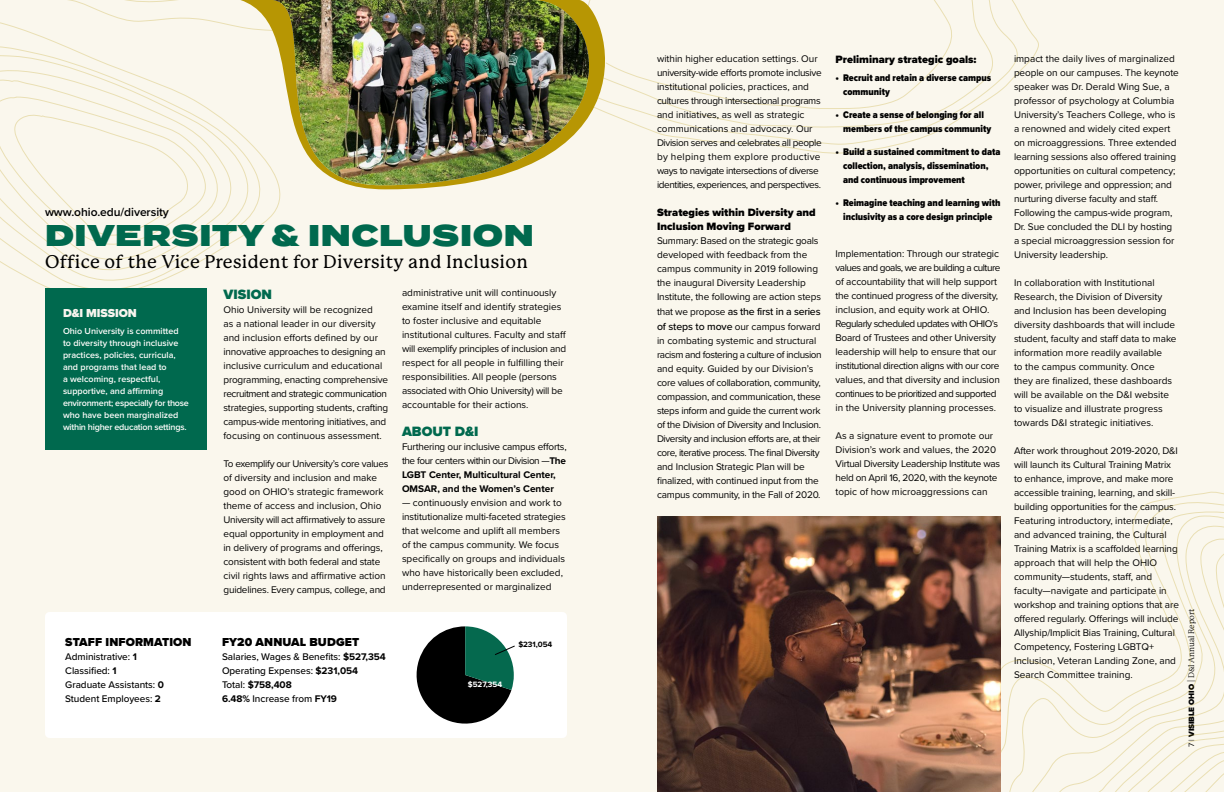
<style>
.page{position:relative;width:1224px;height:792px;background:#fff}
.page>*{position:absolute;margin:0;border:0;box-sizing:border-box;transform-origin:0 0}
.t1{font:900 30px "Termina";letter-spacing:.02em;color:#00694e}
.t2{font:500 18px "P Mackinac Pro";letter-spacing:.02em;color:#000}
.t3{font:900 14px "Proxima Nova";color:#00694e}
.t4{font:900 12px "Proxima Nova";letter-spacing:.01em;color:#000}
.t5{font:600 12px "Proxima Nova";letter-spacing:-.005em;color:#000}
.t6{font:900 12px "Proxima Nova";letter-spacing:-.005em;color:#f8f4ee}
.t7{font:900 11px/14px "Proxima Nova";color:#000}
.t8{font:500 10.5px "Proxima Nova";letter-spacing:-.02em;color:#000}
.t9{font:10px/14px "Proxima Nova";letter-spacing:-.01em;color:#000}
.t10{font:10px/14px "Proxima Nova";letter-spacing:-.03em;color:#000}
.t11{font:900 10px/14px "Proxima Nova Cond";color:#000}
.t12{font:500 10px/14px "Proxima Nova";letter-spacing:-.005em;color:#000}
.t13{font:600 9px/12px "Proxima Nova";color:#fdfcfa}
.t14{font:8px "P22 Mackinac Pro";color:#000}
.t15{font:700 8px "Proxima Nova";letter-spacing:-.005em;color:#fff}
.t16{font:700 8px "Proxima Nova";letter-spacing:-.005em;color:#000}
.s1{font-weight:700}
.s2{font-weight:400;font-size:10px}
.s3{font-weight:500;font-size:10.5px}
.s4{font-family:"Proxima Nova"}
.s5{font-family:"Proxima Nova";font-weight:900}
</style>
<div class="page">
<div style="left:0;top:0;width:612px;height:792px;background:#faf7ed"></div>
<div style="left:612px;top:0;width:612px;height:792px;background:#faf7ed"></div>
<svg style="left:0;top:0;width:1039px;height:288px"></svg>
<svg style="left:240px;top:0;width:426px;height:189px"></svg>
<svg style="left:252px;top:0;width:388px;height:185px"></svg>
<img style="left:272px;top:0;width:318px;height:185px">
<div style="left:45px;top:288px;width:162px;height:162px;background:#00694e"></div>
<svg style="left:1000px;top:491px;width:224px;height:301px"></svg>
<div style="left:45px;top:612px;width:522px;height:126px;background:#fff;border-radius:4px"></div>
<svg style="left:416px;top:626px;width:99px;height:98px"></svg>
<img style="left:657px;top:516px;width:343px;height:276px">
<p class="t5" style="left:45px;top:203px;width:125px">www.ohio.edu/diversity</p>
<h1 class="t1" style="left:45px;top:213px;width:490px">DIVERSITY &amp; INCLUSION</h1>
<h2 class="t2" style="left:45px;top:251px;width:484px">Office of the Vice President for Diversity and Inclusion</h2>
<p class="t6" style="left:63px;top:305px;width:75px">D&amp;I MISSION</p>
<p class="t13" style="left:63px;top:325px;width:127px">Ohio University is committed to diversity through inclusive practices, policies, curricula, and programs that lead to<br>a welcoming, respectful, supportive, and affirming environment; especially for those who have been marginalized within higher education settings.</p>
<p class="t4" style="left:65px;top:633px;width:128px">STAFF INFORMATION</p>
<p class="t12" style="left:65px;top:650px;width:100px">Administrative: <span class="s1">1<br></span>Classified: <span class="s1">1<br></span>Graduate Assistants: <span class="s1">0<br></span>Student Employees: <span class="s1">2</span></p>
<h3 class="t3" style="left:224px;top:284px;width:50px">VISION</h3>
<p class="t9" style="left:224px;top:302px;width:166px">Ohio University will be recognized<br>as a national leader in our diversity and inclusion efforts defined by our innovative approaches to designing an inclusive curriculum and educational programming, enacting comprehensive recruitment and strategic communication strategies, supporting students, crafting campus-wide mentoring initiatives, and focusing on continuous assessment.</p>
<p class="t9" style="left:224px;top:456px;width:167px">To exemplify our University’s core values of diversity and inclusion and make good on OHIO’s strategic framework theme of access and inclusion, Ohio University will act affirmatively to assure equal opportunity in employment and in delivery of programs and offerings, consistent with both federal and state civil rights laws and affirmative action guidelines. Every campus, college, and</p>
<p class="t9" style="left:402px;top:285px;width:166px">administrative unit will continuously examine itself and identify strategies to foster inclusive and equitable institutional cultures. Faculty and staff will exemplify principles of inclusion and respect for all people in fulfilling their responsibilities. All people (persons associated with Ohio University) will be accountable for their actions.</p>
<h3 class="t3" style="left:402px;top:421px;width:78px">ABOUT D&amp;I</h3>
<p class="t9" style="left:402px;top:439px;width:166px">Furthering our inclusive campus efforts, the four centers within our Division —<span class="s1">The LGBT Center, Multicultural Center, OMSAR, and the Women’s Center</span></p>
<p class="t9" style="left:402px;top:495px;width:165px">— continuously envision and work to institutionalize multi-faceted strategies that welcome and uplift all members of the campus community. We focus specifically on groups and individuals who have historically been excluded, underrepresented or marginalized</p>
<p class="t4" style="left:222px;top:633px;width:139px">FY20 ANNUAL BUDGET</p>
<p class="t12" style="left:222px;top:650px;width:165px">Salaries, Wages &amp; Benefits: <span class="s1">$527,354<br></span>Operating Expenses: <span class="s1">$231,054<br></span>Total: <span class="s1">$758,408<br>6.48%</span> Increase from <span class="s1">FY19</span></p>
<p class="t15" style="left:468px;top:678px;width:36px">$527,354</p>
<p class="t16" style="left:518px;top:639px;width:36px">$231,054</p>
<p class="t10" style="left:657px;top:51px;width:166px">within higher education settings. Our university-wide efforts promote inclusive institutional policies, practices, and cultures through intersectional programs and initiatives, as well as strategic communications and advocacy. Our Division serves and celebrates all people by helping them explore productive ways to navigate intersections of diverse identities, experiences, and perspectives.</p>
<p class="t7" style="left:657px;top:205px;width:160px">Strategies within Diversity and<br>Inclusion Moving Forward</p>
<p class="t9" style="left:657px;top:233px;width:166px">Summary: Based on the strategic goals developed with feedback from the campus community in 2019 following the inaugural Diversity Leadership Institute, the following are action steps</p>
<p class="t8" style="left:657px;top:304px;width:165px"><span class="s2">that we propose</span> as the first in a series</p>
<p class="t10" style="left:657px;top:319px;width:166px"><span class="s3">of steps to move</span> our campus forward in combating systemic and structural racism and fostering a culture of inclusion and equity. Guided by our Division’s core values of collaboration, community, compassion, and communication, these steps inform and guide the current work of the Division of Diversity and Inclusion.<br>Diversity and inclusion efforts are, at their core, iterative process. The final Diversity and Inclusion Strategic Plan will be finalized, with continued input from the campus community, in the Fall of 2020.</p>
<p class="t7" style="left:836px;top:52px;width:143px">Preliminary strategic goals:</p>
<p class="t11" style="left:843px;top:71px;width:149px;text-indent:-8px">• Recruit and retain a diverse campus community</p>
<p class="t11" style="left:843px;top:108px;width:150px;text-indent:-8px">• Create a sense of belonging for all members of the campus community</p>
<p class="t11" style="left:843px;top:145px;width:159px;text-indent:-8px">• Build a sustained commitment to data collection, analysis, dissemination, and continuous improvement</p>
<p class="t11" style="left:836px;top:196px;width:166px;text-align:center">• Reimagine teaching and learning with inclusivity as a core design principle</p>
<p class="t9" style="left:836px;top:246px;width:166px">Implementation: Through our strategic values and goals, we are building a culture of accountability that will help support the continued progress of the diversity, inclusion, and equity work at OHIO.<br>Regularly scheduled updates with OHIO’s Board of Trustees and other University leadership will help to ensure that our institutional direction aligns with our core values, and that diversity and inclusion continues to be prioritized and supported in the University planning processes.</p>
<p class="t9" style="left:836px;top:428px;width:166px">As a signature event to promote our Division’s work and values, the 2020<br>Virtual Diversity Leadership Institute was held on April 16, 2020, with the keynote topic of how microaggressions can</p>
<p class="t9" style="left:1014px;top:51px;width:166px">impact the daily lives of marginalized people on our campuses. The keynote speaker was Dr. Derald Wing Sue, a professor of psychology at Columbia University’s Teachers College, who is a renowned and widely cited expert on microaggressions. Three extended learning sessions also offered training opportunities on cultural competency; power, privilege and oppression; and nurturing diverse faculty and staff.<br>Following the campus-wide program, Dr. Sue concluded the DLI by hosting a special microaggression session for University leadership.</p>
<p class="t9" style="left:1014px;top:275px;width:164px">In collaboration with Institutional Research, the Division of Diversity and Inclusion has been developing diversity dashboards that will include student, faculty and staff data to make information more readily available<br>to the campus community. Once<br>they are finalized, these dashboards will be available on the D&amp;I website to visualize and illustrate progress towards D&amp;I strategic initiatives.</p>
<p class="t9" style="left:1014px;top:443px;width:166px">After work throughout 2019-2020, D&amp;I will launch its Cultural Training Matrix to enhance, improve, and make more accessible training, learning, and skill&shy;building opportunities for the campus.<br>Featuring introductory, intermediate, and advanced training, the Cultural Training Matrix is a scaffolded learning approach that will help the OHIO community—students, staff, and faculty—navigate and participate in workshop and training options that are offered regularly. Offerings will include Allyship/Implicit Bias Training, Cultural Competency, Fostering LGBTQ+ Inclusion, Veteran Landing Zone, and Search Committee training.</p>
<p class="t14" style="left:1187px;top:747px;width:140px;rotate:-90deg"><span class="s4">7 |</span> <span class="s5">VISIBLE OHIO</span> | D&amp;I Annual Report</p>
</div>
